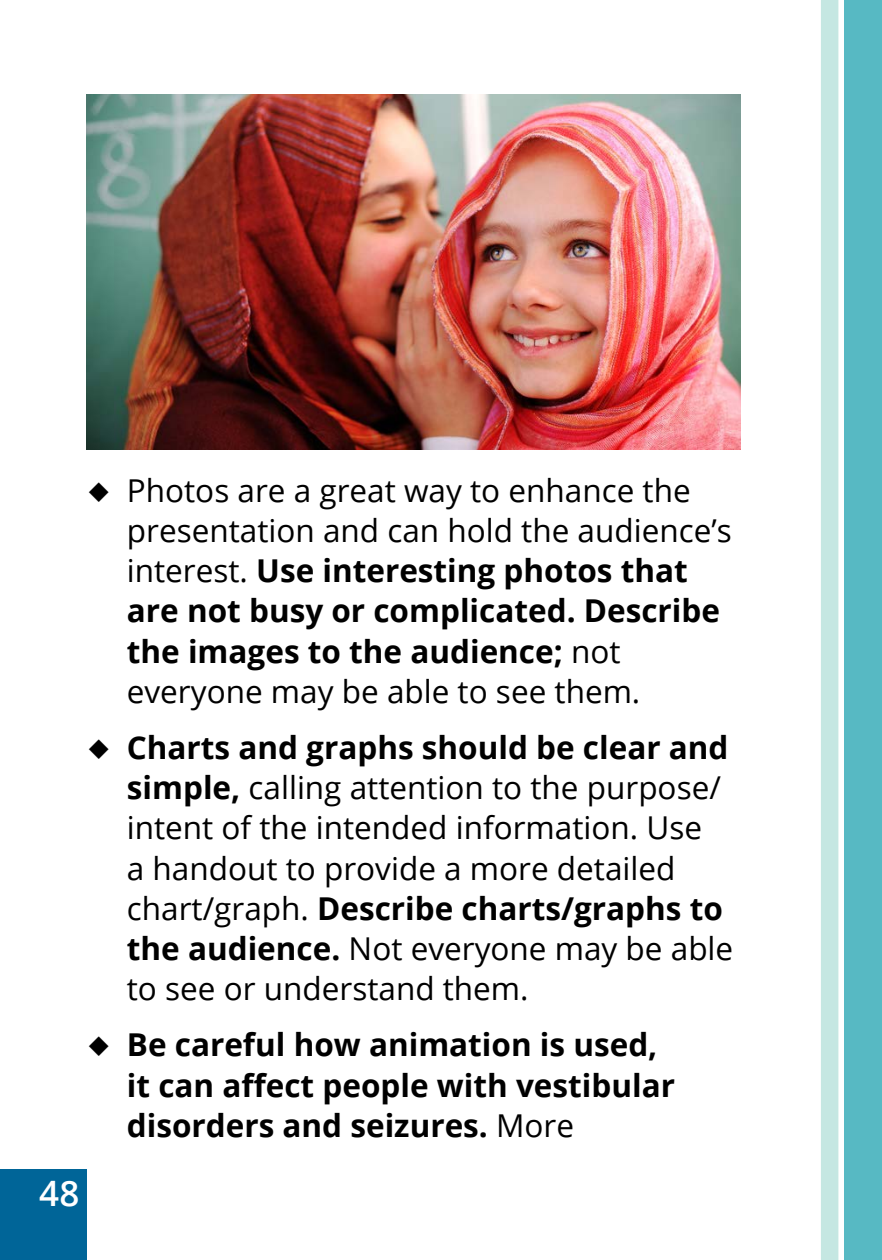
<style>
.page{position:relative;width:882px;height:1260px;background:#fff}
.page>*{position:absolute;margin:0;border:0;box-sizing:border-box;transform-origin:0 0}
.t1{font:600 35px "Open Sans";color:#fff}
.t2{font:31.5px/40.2px "Open Sans";color:#000}
.t3{font:700 31.5px/40.2px "Open Sans";color:#000}
.s1{font-weight:700}
.s2{font-weight:400}
</style>
<div class="page">
<div style="left:0;top:1169px;width:87px;height:91px;background:#006598"></div>
<div style="left:821px;top:0;width:17px;height:1260px;background:#c5e7e2"></div>
<div style="left:845px;top:0;width:37px;height:1260px;background:#57b9c3"></div>
<img style="left:87px;top:94px;width:653px;height:356px">
<p class="t2" style="left:127px;top:469px;width:606px;text-indent:-40px">◆ Photos are a great way to enhance the presentation and can hold the audience’s interest. <span class="s1">Use interesting photos that are not busy or complicated. Describe the images to the audience;</span> not everyone may be able to see them.</p>
<p class="t2" style="left:127px;top:727px;width:608px;text-indent:-40px">◆ <span class="s1">Charts and graphs should be clear and simple,</span> calling attention to the purpose/ intent of the intended information. Use<br>a handout to provide a more detailed chart/graph. <span class="s1">Describe charts/graphs to the audience.</span> Not everyone may be able to see or understand them.</p>
<p class="t3" style="left:127px;top:1024px;width:550px;text-indent:-40px">◆ Be careful how animation is used, it can affect people with vestibular disorders and seizures. <span class="s2">More</span></p>
<p class="t1" style="left:39px;top:1169px;width:42px">48</p>
</div>
